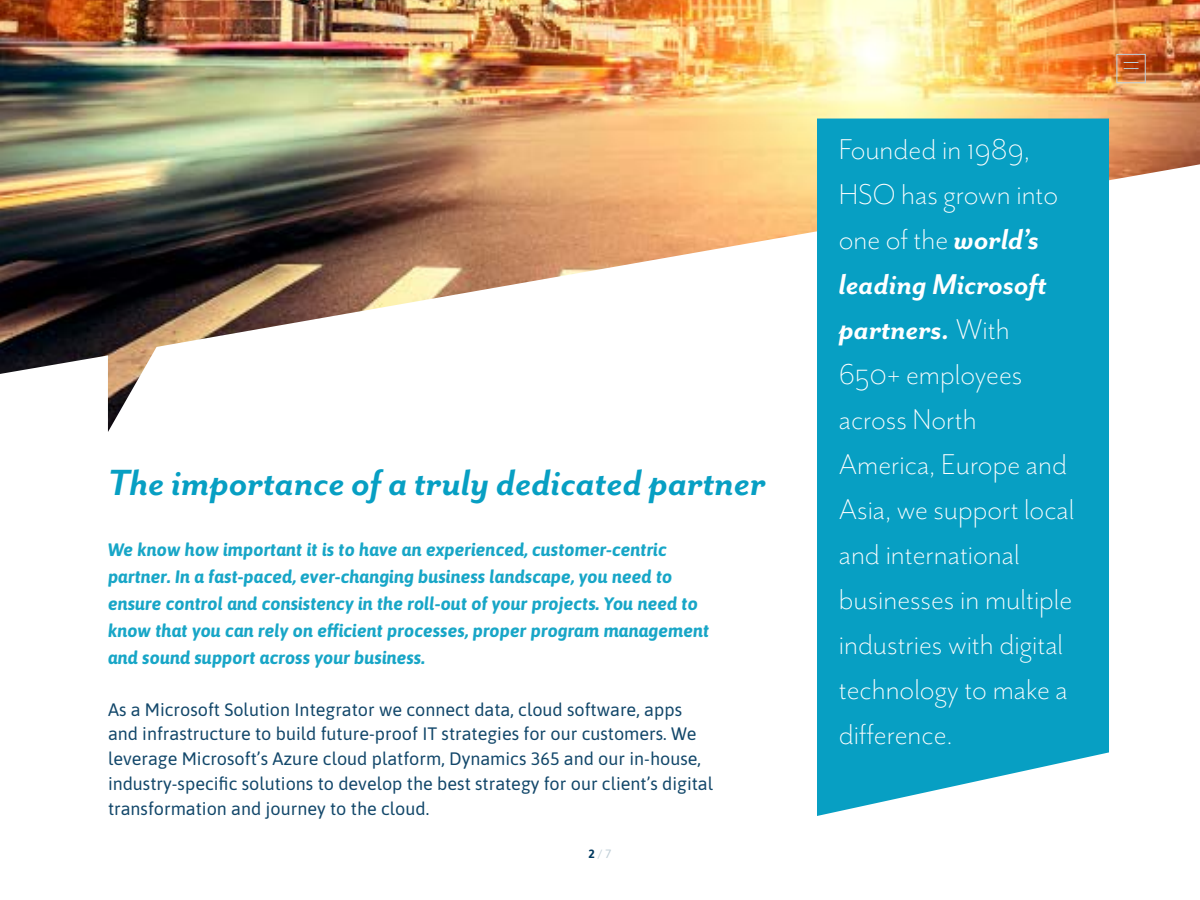
<style>
.page{position:relative;width:1200px;height:900px;background:#fff}
.page>*{position:absolute;margin:0;border:0;box-sizing:border-box;transform-origin:0 0}
.t1{font:italic 700 42px "Mr Eaves San OT";color:#079fc3}
.t2{font:300 33px/45px "Mr Eaves San OT";color:#fff}
.t3{font:18px/24.8px "Asap";color:#12476a}
.t4{font:italic 700 18px/27px "Asap";color:#18a6c7}
.t5{font:12px "Asap";color:#bfced7}
.s1{font-weight:700;color:#00395f}
.s2{font-weight:700;font-style:italic}
</style>
<div class="page">
<img style="left:0;top:0;width:1200px;height:164px">
<svg style="left:0;top:164px;width:1200px;height:268px"></svg>
<div style="left:817px;top:119px;width:292px;height:697px;background:#079fc3"></div>
<div style="left:1117px;top:54px;width:29px;height:29px;border:1px solid #bfced7"></div>
<svg style="left:1124px;top:62px;width:14px;height:7px"></svg>
<h1 class="t1" style="left:108px;top:459px;width:659px">The importance of a truly dedicated partner</h1>
<p class="t4" style="left:108px;top:535px;width:603px">We know how important it is to have an experienced, customer-centric partner. In a fast-paced, ever-changing business landscape, you need to ensure control and consistency in the roll-out of your projects. You need to know that you can rely on efficient processes, proper program management and sound support across your business.</p>
<p class="t3" style="left:108px;top:696px;width:607px">As a Microsoft Solution Integrator we connect data, cloud software, apps and infrastructure to build future-proof IT strategies for our customers. We leverage Microsoft’s Azure cloud platform, Dynamics 365 and our in-house, industry-specific solutions to develop the best strategy for our client’s digital transformation and journey to the cloud.</p>
<p class="t5" style="left:588px;top:846px;width:25px"><span class="s1">2</span> / 7</p>
<p class="t2" style="left:839px;top:127px;width:237px">Founded in 1989,<br>HSO has grown into one of the <span class="s2">world’s leading Microsoft partners.</span> With<br>650+ employees across North<br>America, Europe and<br>Asia, we support local and international businesses in multiple industries with digital technology to make a difference.</p>
</div>
